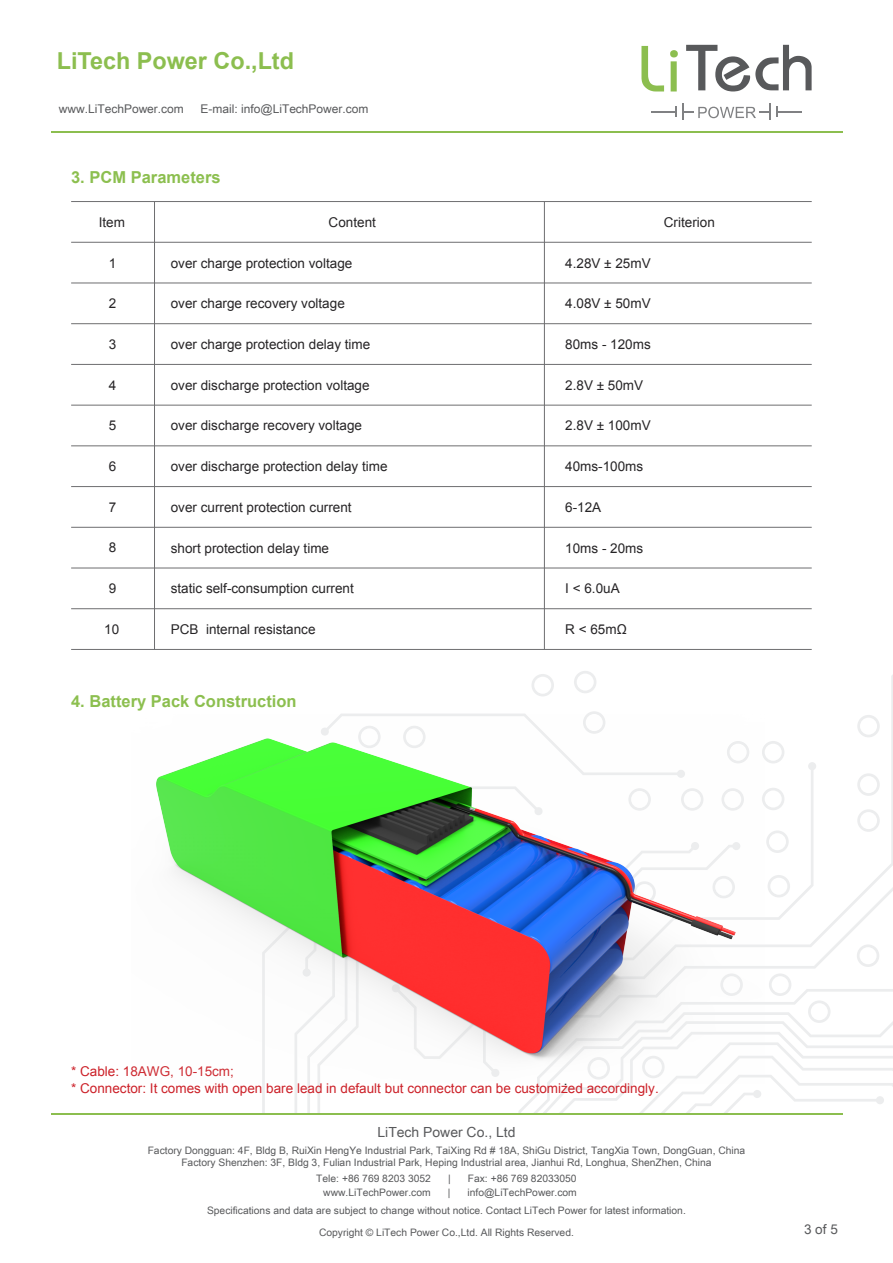
<style>
.page{position:relative;width:893px;height:1263px;background:#fff}
.page>*{position:absolute;margin:0;border:0;box-sizing:border-box;transform-origin:0 0}
.t1{font:700 23.4px "Arial";color:#8cbe4f}
.t2{font:700 16.5px "Arial";color:#8cbf4f}
.t3{font:13.95px "Arial Unicode MS";color:#58595b}
.t4{font:13.5px "Arial";color:#262426}
.t5{font:13.5px/16.2px "Arial";color:#cc2129}
.t6{font:13.5px "Arial Unicode MS";color:#58595b}
.t7{font:12px "Arial Unicode MS";color:#58595b}
.t8{font:10.35px/12.3px "Arial Unicode MS";color:#58595b;text-align:center}
</style>
<div class="page">
<svg style="left:262px;top:1083px;width:58px;height:30px"></svg>
<svg style="left:521px;top:554px;width:372px;height:374px"></svg>
<svg style="left:340px;top:711px;width:341px;height:4px"></svg>
<svg style="left:518px;top:928px;width:375px;height:186px"></svg>
<div style="left:753px;top:1090px;width:8px;height:8px;background:#ecedee;border-radius:50%"></div>
<svg style="left:641px;top:46px;width:37px;height:45px"></svg>
<svg style="left:686px;top:45px;width:126px;height:46px"></svg>
<svg style="left:651px;top:104px;width:151px;height:16px"></svg>
<hr style="left:51px;top:131px;width:791px;height:1px;background:#8cbe4f">
<hr style="left:51px;top:1113px;width:791px;height:2px;background:#8cbe4f">
<hr style="left:71px;top:201px;width:741px;height:1px;background:#6e6e70">
<hr style="left:71px;top:242px;width:741px;height:1px;background:#6e6e70">
<hr style="left:71px;top:283px;width:741px;height:1px;background:#6e6e70">
<hr style="left:71px;top:323px;width:741px;height:1px;background:#6e6e70">
<hr style="left:71px;top:364px;width:741px;height:1px;background:#6e6e70">
<hr style="left:71px;top:405px;width:741px;height:1px;background:#6e6e70">
<hr style="left:71px;top:445px;width:741px;height:1px;background:#6e6e70">
<hr style="left:71px;top:486px;width:741px;height:1px;background:#6e6e70">
<hr style="left:71px;top:527px;width:741px;height:1px;background:#6e6e70">
<hr style="left:71px;top:568px;width:741px;height:1px;background:#6e6e70">
<hr style="left:71px;top:608px;width:741px;height:1px;background:#6e6e70">
<hr style="left:71px;top:649px;width:741px;height:1px;background:#6e6e70">
<hr style="left:154px;top:202px;width:1px;height:447px;background:#6e6e70">
<hr style="left:544px;top:202px;width:1px;height:447px;background:#6e6e70">
<img style="left:156px;top:715px;width:609px;height:368px">
<h1 class="t1" style="left:57px;top:45px;width:239px">LiTech Power Co.,Ltd</h1>
<p class="t7" style="left:59px;top:100px;width:127px">www.LiTechPower.com</p>
<p class="t7" style="left:201px;top:100px;width:169px">E-mail: info@LiTechPower.com</p>
<h2 class="t2" style="left:71px;top:167px;width:151px">3. PCM Parameters</h2>
<h3 class="t4" style="left:99px;top:213px;width:28px">Item</h3>
<h3 class="t4" style="left:109px;top:254px;width:9px">1</h3>
<h3 class="t4" style="left:109px;top:295px;width:9px">2</h3>
<h3 class="t4" style="left:109px;top:335px;width:9px">3</h3>
<h3 class="t4" style="left:109px;top:376px;width:9px">4</h3>
<h3 class="t4" style="left:109px;top:417px;width:9px">5</h3>
<h3 class="t4" style="left:109px;top:457px;width:9px">6</h3>
<h3 class="t4" style="left:109px;top:498px;width:9px">7</h3>
<h3 class="t4" style="left:109px;top:539px;width:9px">8</h3>
<h3 class="t4" style="left:109px;top:580px;width:9px">9</h3>
<h3 class="t4" style="left:104px;top:620px;width:17px">10</h3>
<h3 class="t4" style="left:329px;top:213px;width:49px">Content</h3>
<h3 class="t4" style="left:664px;top:213px;width:53px">Criterion</h3>
<h3 class="t4" style="left:171px;top:254px;width:183px">over charge protection voltage</h3>
<h3 class="t4" style="left:171px;top:295px;width:176px">over charge recovery voltage</h3>
<h3 class="t4" style="left:171px;top:335px;width:201px">over charge protection delay time</h3>
<h3 class="t4" style="left:171px;top:376px;width:200px">over discharge protection voltage</h3>
<h3 class="t4" style="left:171px;top:417px;width:193px">over discharge recovery voltage</h3>
<h3 class="t4" style="left:171px;top:457px;width:218px">over discharge protection delay time</h3>
<h3 class="t4" style="left:171px;top:498px;width:182px">over current protection current</h3>
<h3 class="t4" style="left:171px;top:539px;width:160px">short protection delay time</h3>
<h3 class="t4" style="left:171px;top:580px;width:185px">static self-consumption current</h3>
<h3 class="t4" style="left:171px;top:620px;width:146px">PCB internal resistance</h3>
<h3 class="t4" style="left:565px;top:254px;width:87px">4.28V ± 25mV</h3>
<h3 class="t4" style="left:565px;top:295px;width:87px">4.08V ± 50mV</h3>
<h3 class="t4" style="left:565px;top:335px;width:87px">80ms - 120ms</h3>
<h3 class="t4" style="left:565px;top:376px;width:79px">2.8V ± 50mV</h3>
<h3 class="t4" style="left:565px;top:417px;width:87px">2.8V ± 100mV</h3>
<h3 class="t4" style="left:565px;top:457px;width:80px">40ms-100ms</h3>
<h3 class="t4" style="left:565px;top:498px;width:38px">6-12A</h3>
<h3 class="t4" style="left:565px;top:539px;width:80px">10ms - 20ms</h3>
<h3 class="t4" style="left:565px;top:580px;width:56px">I &lt; 6.0uA</h3>
<h3 class="t4" style="left:565px;top:620px;width:63px">R &lt; 65mΩ</h3>
<h2 class="t2" style="left:71px;top:691px;width:227px">4. Battery Pack Construction</h2>
<h3 class="t5" style="left:71px;top:1064px;width:589px">* Cable: 18AWG, 10-15cm;<br>* Connector: It comes with open bare lead in default but connector can be customized accordingly.</h3>
<h3 class="t4" style="left:564px;top:1072px;width:5px">.</h3>
<h3 class="t3" style="left:377px;top:1121px;width:139px">LiTech Power Co., Ltd</h3>
<p class="t8" style="left:148px;top:1144px;width:599px">Factory Dongguan: 4F, Bldg B, RuiXin HengYe Industrial Park, TaiXing Rd # 18A, ShiGu District, TangXia Town, DongGuan, China<br>Factory Shenzhen: 3F, Bldg 3, Fulian Industrial Park, Heping Industrial area, Jianhui Rd, Longhua, ShenZhen, China</p>
<p class="t8" style="left:316px;top:1171px;width:116px">Tele: +86 769 8203 3052</p>
<p class="t8" style="left:448px;top:1171px;width:4px">|</p>
<p class="t8" style="left:468px;top:1171px;width:110px">Fax: +86 769 82033050</p>
<p class="t8" style="left:323px;top:1185px;width:109px">www.LiTechPower.com</p>
<p class="t8" style="left:448px;top:1185px;width:4px">|</p>
<p class="t8" style="left:207px;top:1182px;width:480px;line-height:18.5px;text-align:left;text-indent:260px">info@LiTechPower.com<br>Specifications and data are subject to change without notice. Contact LiTech Power for latest information.</p>
<p class="t8" style="left:319px;top:1226px;width:256px">Copyright © LiTech Power Co.,Ltd. All Rights Reserved.</p>
<h3 class="t6" style="left:804px;top:1220px;width:35px">3 of 5</h3>
</div>
